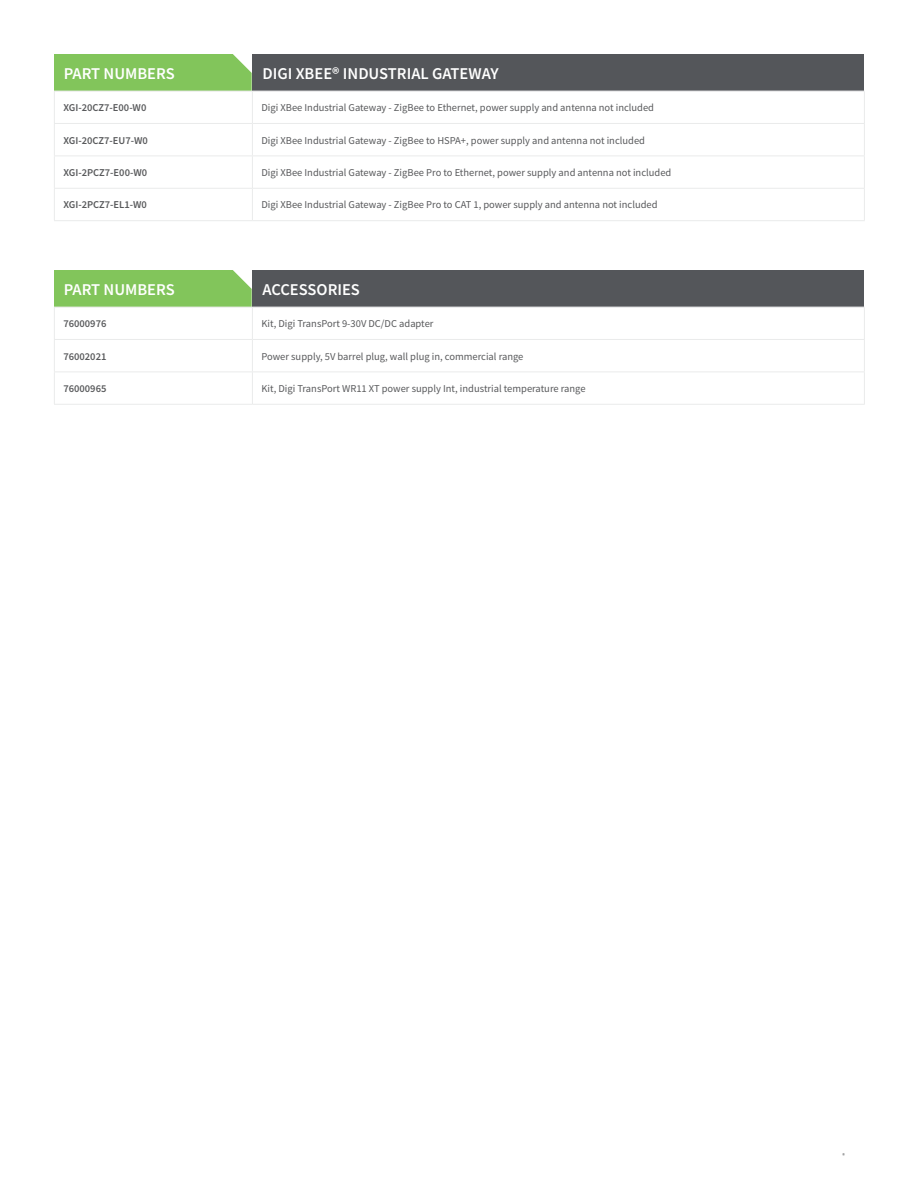
<style>
.page{position:relative;width:918px;height:1188px;background:#fff}
.page>*{position:absolute;margin:0;border:0;box-sizing:border-box;transform-origin:0 0}
.t1{font:600 16.5px "Source Sans Pro";color:#fff}
.t2{font:10.5px "Source Sans Pro";color:#58595b}
.Table_-_Body_Copy{font:600 10.5px "Source Sans Pro";color:#58595b}
</style>
<div class="page">
<div style="left:54px;top:54px;width:198px;height:37px;background:#82c55b"></div>
<div style="left:252px;top:54px;width:612px;height:38px;background:#54565a"></div>
<svg style="left:55px;top:155px;width:809px;height:1px"></svg>
<hr style="left:54px;top:91px;width:198px;height:1px;background:#eaebeb">
<hr style="left:54px;top:91px;width:1px;height:32px;background:#eaebeb">
<hr style="left:252px;top:91px;width:613px;height:1px;background:#eaebeb">
<hr style="left:252px;top:91px;width:1px;height:32px;background:#eaebeb">
<hr style="left:864px;top:91px;width:1px;height:32px;background:#eaebeb">
<hr style="left:54px;top:123px;width:198px;height:1px;background:#eaebeb">
<hr style="left:54px;top:124px;width:1px;height:32px;background:#eaebeb">
<hr style="left:252px;top:123px;width:613px;height:1px;background:#eaebeb">
<hr style="left:252px;top:124px;width:1px;height:32px;background:#eaebeb">
<hr style="left:864px;top:124px;width:1px;height:32px;background:#eaebeb">
<hr style="left:54px;top:156px;width:198px;height:1px;background:#eaebeb">
<hr style="left:54px;top:156px;width:1px;height:32px;background:#eaebeb">
<hr style="left:252px;top:156px;width:613px;height:1px;background:#eaebeb">
<hr style="left:252px;top:156px;width:1px;height:32px;background:#eaebeb">
<hr style="left:864px;top:156px;width:1px;height:32px;background:#eaebeb">
<hr style="left:54px;top:188px;width:198px;height:1px;background:#eaebeb">
<hr style="left:54px;top:189px;width:1px;height:31px;background:#eaebeb">
<hr style="left:252px;top:188px;width:613px;height:1px;background:#eaebeb">
<hr style="left:252px;top:189px;width:1px;height:31px;background:#eaebeb">
<hr style="left:864px;top:189px;width:1px;height:31px;background:#eaebeb">
<hr style="left:54px;top:220px;width:198px;height:1px;background:#eaebeb">
<hr style="left:252px;top:220px;width:613px;height:1px;background:#eaebeb">
<div style="left:54px;top:270px;width:198px;height:37px;background:#82c55b"></div>
<div style="left:252px;top:270px;width:612px;height:38px;background:#54565a"></div>
<svg style="left:55px;top:371px;width:809px;height:1px"></svg>
<hr style="left:54px;top:307px;width:198px;height:1px;background:#eaebeb">
<hr style="left:54px;top:307px;width:1px;height:32px;background:#eaebeb">
<hr style="left:252px;top:307px;width:613px;height:1px;background:#eaebeb">
<hr style="left:252px;top:307px;width:1px;height:32px;background:#eaebeb">
<hr style="left:864px;top:307px;width:1px;height:32px;background:#eaebeb">
<hr style="left:54px;top:339px;width:198px;height:1px;background:#eaebeb">
<hr style="left:54px;top:340px;width:1px;height:32px;background:#eaebeb">
<hr style="left:252px;top:339px;width:613px;height:1px;background:#eaebeb">
<hr style="left:252px;top:340px;width:1px;height:32px;background:#eaebeb">
<hr style="left:864px;top:340px;width:1px;height:32px;background:#eaebeb">
<hr style="left:54px;top:372px;width:198px;height:1px;background:#eaebeb">
<hr style="left:54px;top:372px;width:1px;height:32px;background:#eaebeb">
<hr style="left:252px;top:372px;width:613px;height:1px;background:#eaebeb">
<hr style="left:252px;top:372px;width:1px;height:32px;background:#eaebeb">
<hr style="left:864px;top:372px;width:1px;height:32px;background:#eaebeb">
<hr style="left:54px;top:404px;width:198px;height:1px;background:#eaebeb">
<hr style="left:252px;top:404px;width:613px;height:1px;background:#eaebeb">
<p class="t1" style="left:64px;top:62px;width:112px">PART NUMBERS</p>
<p class="t1" style="left:262px;top:62px;width:238px">DIGI XBEE® INDUSTRIAL GATEWAY</p>
<p class="Table_-_Body_Copy" style="left:63px;top:101px;width:85px">XGI-20CZ7-E00-W0</p>
<p class="t2" style="left:261px;top:101px;width:394px">Digi XBee Industrial Gateway - ZigBee to Ethernet, power supply and antenna not included</p>
<p class="Table_-_Body_Copy" style="left:63px;top:133px;width:86px">XGI-20CZ7-EU7-W0</p>
<p class="t2" style="left:261px;top:133px;width:385px">Digi XBee Industrial Gateway - ZigBee to HSPA+, power supply and antenna not included</p>
<p class="Table_-_Body_Copy" style="left:63px;top:166px;width:85px">XGI-2PCZ7-E00-W0</p>
<p class="t2" style="left:261px;top:166px;width:411px">Digi XBee Industrial Gateway - ZigBee Pro to Ethernet, power supply and antenna not included</p>
<p class="Table_-_Body_Copy" style="left:63px;top:198px;width:85px">XGI-2PCZ7-EL1-W0</p>
<p class="t2" style="left:261px;top:198px;width:398px">Digi XBee Industrial Gateway - ZigBee Pro to CAT 1, power supply and antenna not included</p>
<p class="t1" style="left:64px;top:278px;width:112px">PART NUMBERS</p>
<p class="t1" style="left:262px;top:278px;width:99px">ACCESSORIES</p>
<p class="Table_-_Body_Copy" style="left:63px;top:317px;width:45px">76000976</p>
<p class="t2" style="left:261px;top:317px;width:174px">Kit, Digi TransPort 9-30V DC/DC adapter</p>
<p class="Table_-_Body_Copy" style="left:63px;top:349px;width:45px">76002021</p>
<p class="t2" style="left:261px;top:349px;width:264px">Power supply, 5V barrel plug, wall plug in, commercial range</p>
<p class="Table_-_Body_Copy" style="left:63px;top:382px;width:45px">76000965</p>
<p class="t2" style="left:261px;top:382px;width:326px">Kit, Digi TransPort WR11 XT power supply Int, industrial temperature range</p>
</div>
